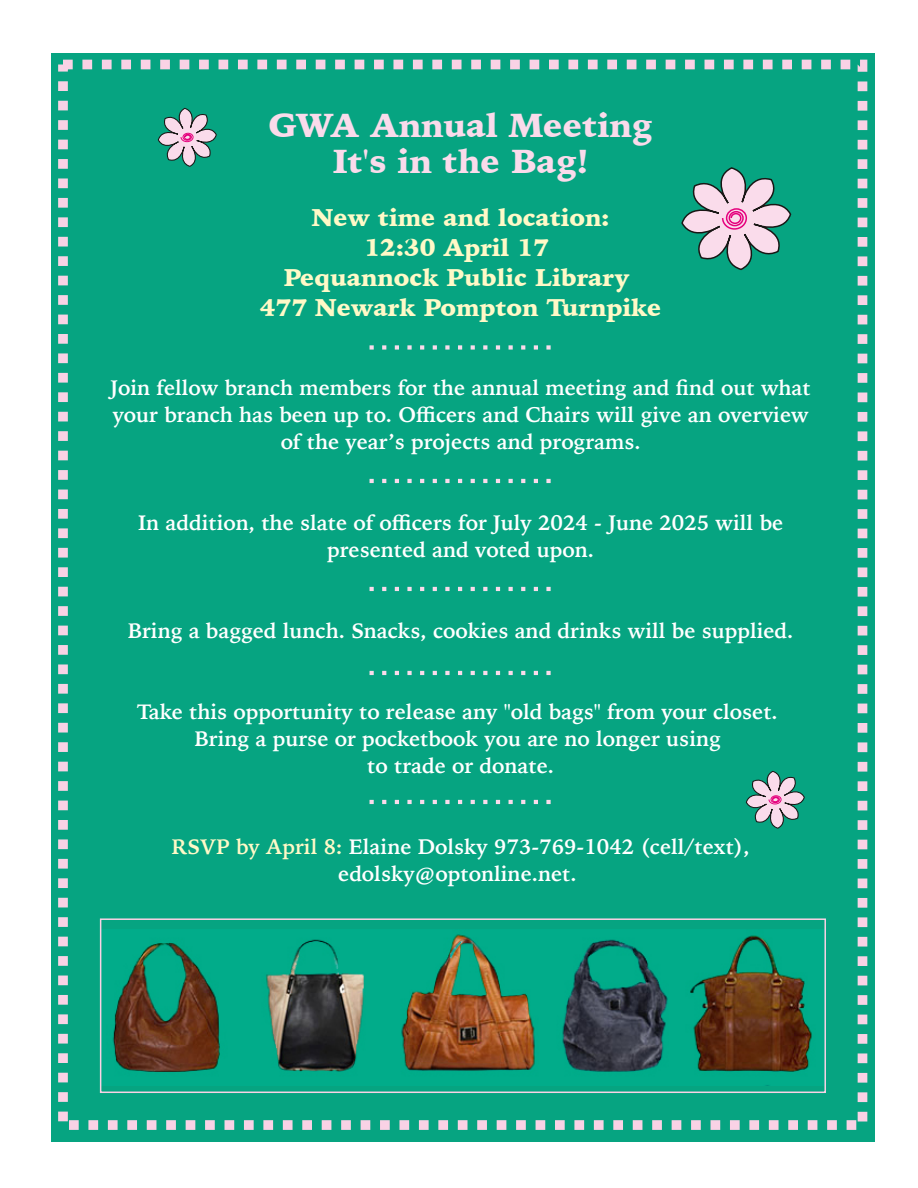
<style>
.page{position:relative;width:918px;height:1188px;background:#fff}
.page>*{position:absolute;margin:0;border:0;box-sizing:border-box;transform-origin:0 0}
.t1{font:900 33px/36px "Iowan Old Style";color:#fadbeb;text-align:center}
.t2{font:900 24px/30px "Iowan Old Style";color:#fff9c7;text-align:center}
.t3{font:700 21px/27px "Iowan Old Style";color:#fff;text-align:center}
.s1{color:#fff9c7}
</style>
<div class="page">
<div style="left:51px;top:53px;width:824px;height:1088px;background:#06a481"></div>
<div style="left:58px;top:60px;width:809px;height:1070px;border:10px dashed #f9d2e5"></div>
<svg style="left:158px;top:108px;width:59px;height:59px"></svg>
<svg style="left:746px;top:771px;width:59px;height:58px"></svg>
<svg style="left:370px;top:479px;width:181px;height:4px"></svg>
<svg style="left:370px;top:587px;width:181px;height:4px"></svg>
<svg style="left:370px;top:800px;width:181px;height:4px"></svg>
<svg style="left:370px;top:671px;width:181px;height:4px"></svg>
<img style="left:113px;top:934px;width:699px;height:152px">
<div style="left:100px;top:918px;width:726px;height:175px;border:2px solid #f9d2e5"></div>
<svg style="left:681px;top:167px;width:110px;height:103px"></svg>
<svg style="left:370px;top:345px;width:181px;height:5px"></svg>
<h1 class="t1" style="left:269px;top:108px;width:386px">GWA Annual Meeting<br>It's in the Bag!</h1>
<p class="t2" style="left:260px;top:202px;width:403px">New time and location:<br>12:30 April 17<br>Pequannock Public Library<br>477 Newark Pompton Turnpike</p>
<p class="t3" style="left:111px;top:374px;width:702px">Join fellow branch members for the annual meeting and find out what your branch has been up to. Officers and Chairs will give an overview of the year’s projects and programs.</p>
<p class="t3" style="left:138px;top:509px;width:647px">In addition, the slate of officers for July 2024 - June 2025 will be presented and voted upon.</p>
<p class="t3" style="left:128px;top:617px;width:667px">Bring a bagged lunch. Snacks, cookies and drinks will be supplied.</p>
<p class="t3" style="left:137px;top:698px;width:642px">Take this opportunity to release any "old bags" from your closet.<br>Bring a purse or pocketbook you are no longer using<br>to trade or donate.</p>
<p class="t3" style="left:172px;top:833px;width:580px"><span class="s1">RSVP by April 8:</span> Elaine Dolsky 973-769-1042 (cell/text), edolsky@optonline.net.</p>
</div>
